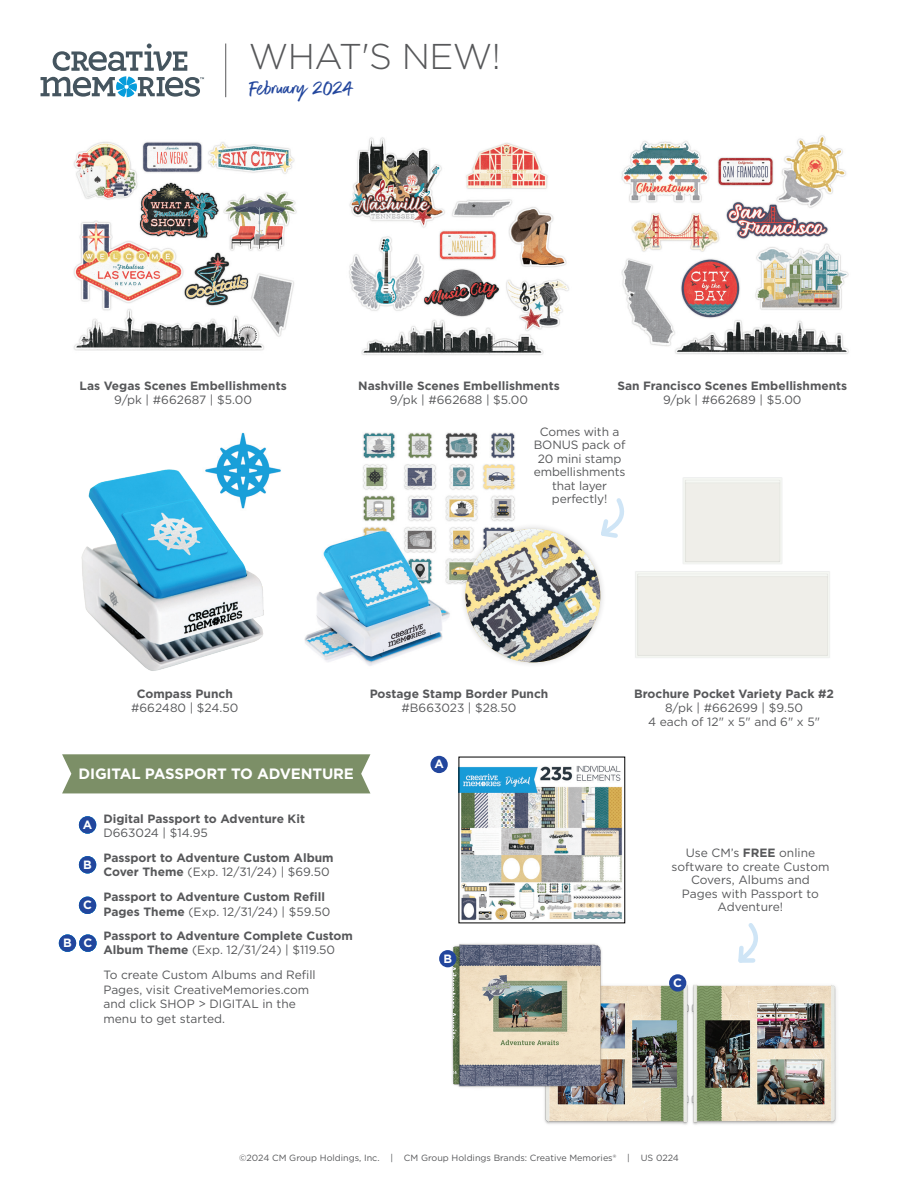
<style>
.page{position:relative;width:918px;height:1188px;background:#fff}
.page>*{position:absolute;margin:0;border:0;box-sizing:border-box;transform-origin:0 0}
.t1{font:300 35.85px "Gotham";letter-spacing:-.015em;color:#57585a}
.t2{font:24px "Better Times";color:#22469d}
.t3{font:700 15px "Gotham";letter-spacing:-.01em;color:#fff}
.t4{font:700 12px/14.4px "Gotham";color:#57585a;text-align:center}
.t5{font:12px/13.5px "Gotham";color:#57585a;text-align:center}
.t6{font:700 12px "Gotham";color:#fff}
.t7{font:9px "Gotham";color:#57585a}
.s1{font-weight:400}
.s2{font-weight:700}
</style>
<div class="page">
<hr style="left:225px;top:44px;width:1px;height:53px;background:#57585a">
<svg style="left:41px;top:44px;width:163px;height:53px"></svg>
<img style="left:81px;top:469px;width:183px;height:202px">
<img style="left:304px;top:432px;width:211px;height:234px">
<img style="left:192px;top:432px;width:89px;height:86px">
<div style="left:431px;top:756px;width:17px;height:17px;background:#22469d;border-radius:50%"></div>
<img style="left:461px;top:765px;width:162px;height:155px">
<img style="left:544px;top:984px;width:292px;height:141px">
<img style="left:439px;top:943px;width:173px;height:151px">
<div style="left:439px;top:950px;width:17px;height:17px;background:#22469d;border-radius:50%"></div>
<div style="left:669px;top:974px;width:17px;height:18px;background:#22469d;border-radius:50%"></div>
<svg style="left:738px;top:923px;width:20px;height:40px"></svg>
<div style="left:79px;top:856px;width:17px;height:17px;background:#22469d;border-radius:50%"></div>
<div style="left:79px;top:816px;width:17px;height:18px;background:#22469d;border-radius:50%"></div>
<div style="left:79px;top:935px;width:18px;height:17px;background:#22469d;border-radius:50%"></div>
<div style="left:59px;top:935px;width:17px;height:17px;background:#22469d;border-radius:50%"></div>
<div style="left:79px;top:897px;width:17px;height:17px;background:#22469d;border-radius:50%"></div>
<div style="left:62px;top:754px;width:308px;height:39px;background:#7c8f67"></div>
<img style="left:73px;top:142px;width:224px;height:209px">
<img style="left:349px;top:137px;width:220px;height:218px">
<img style="left:621px;top:135px;width:228px;height:219px">
<svg style="left:603px;top:498px;width:21px;height:40px"></svg>
<div style="left:459px;top:523px;width:147px;height:146px;background:#231f20;opacity:.2"></div>
<img style="left:465px;top:529px;width:135px;height:133px">
<img style="left:635px;top:477px;width:195px;height:181px">
<p class="t1" style="left:249px;top:34px;width:254px">WHAT'S NEW!</p>
<p class="t2" style="left:250px;top:75px;width:103px">February 2024</p>
<p class="t4" style="left:80px;top:378px;width:209px">Las Vegas Scenes Embellishments<br><span class="s1">9/pk | #662687 | $5.00</span></p>
<p class="t4" style="left:617px;top:378px;width:231px">San Francisco Scenes Embellishments<br><span class="s1">9/pk | #662689 | $5.00</span></p>
<p class="t4" style="left:358px;top:378px;width:203px">Nashville Scenes Embellishments<br><span class="s1">9/pk | #662688 | $5.00</span></p>
<p class="t5" style="left:534px;top:424px;width:93px">Comes with a<br>BONUS pack of<br>20 mini stamp embellishments that layer perfectly!</p>
<p class="t5" style="left:131px;top:686px;width:109px;line-height:14.4px"><span class="s2">Compass Punch </span>#662480 | $24.50</p>
<p class="t4" style="left:370px;top:686px;width:180px">Postage Stamp Border Punch <span class="s1">#B663023 | $28.50</span></p>
<p class="t3" style="left:79px;top:763px;width:277px">DIGITAL PASSPORT TO ADVENTURE</p>
<p class="t6" style="left:83px;top:817px;width:11px">A</p>
<p class="t6" style="left:83px;top:857px;width:10px">B</p>
<p class="t6" style="left:83px;top:897px;width:10px">C</p>
<p class="t6" style="left:63px;top:935px;width:10px">B</p>
<p class="t6" style="left:83px;top:935px;width:10px">C</p>
<p class="t4" style="left:103px;top:811px;width:203px;text-align:left">Digital Passport to Adventure Kit<br><span class="s1">D663024 | $14.95</span></p>
<p class="t4" style="left:103px;top:851px;width:232px;text-align:left">Passport to Adventure Custom Album<br>Cover Theme <span class="s1">(Exp. 12/31/24) | $69.50</span></p>
<p class="t4" style="left:103px;top:890px;width:228px;text-align:left">Passport to Adventure Custom Refill<br>Pages Theme <span class="s1">(Exp. 12/31/24) | $59.50</span></p>
<p class="t4" style="left:103px;top:928px;width:251px;text-align:left">Passport to Adventure Complete Custom<br>Album Theme <span class="s1">(Exp. 12/31/24) | $119.50</span></p>
<p class="t5" style="left:103px;top:968px;width:214px;line-height:14.4px;text-align:left">To create Custom Albums and Refill<br>Pages, visit CreativeMemories.com and click SHOP &gt; DIGITAL in the menu to get started.</p>
<p class="t6" style="left:434px;top:756px;width:11px">A</p>
<p class="t6" style="left:443px;top:950px;width:10px">B</p>
<p class="t5" style="left:634px;top:686px;width:202px;line-height:14.4px"><span class="s2">Brochure Pocket Variety Pack #2<br></span>8/pk | #662699 | $9.50<br>4 each of 12" x 5" and 6" x 5"</p>
<p class="t5" style="left:671px;top:846px;width:160px">Use CM’s <span class="s2">FREE</span> online software to create Custom<br>Covers, Albums and<br>Pages with Passport to<br>Adventure!</p>
<p class="t6" style="left:673px;top:975px;width:10px">C</p>
<p class="t7" style="left:239px;top:1152px;width:441px">©2024 CM Group Holdings, Inc. | CM Group Holdings Brands: Creative Memories® | US 0224</p>
</div>
